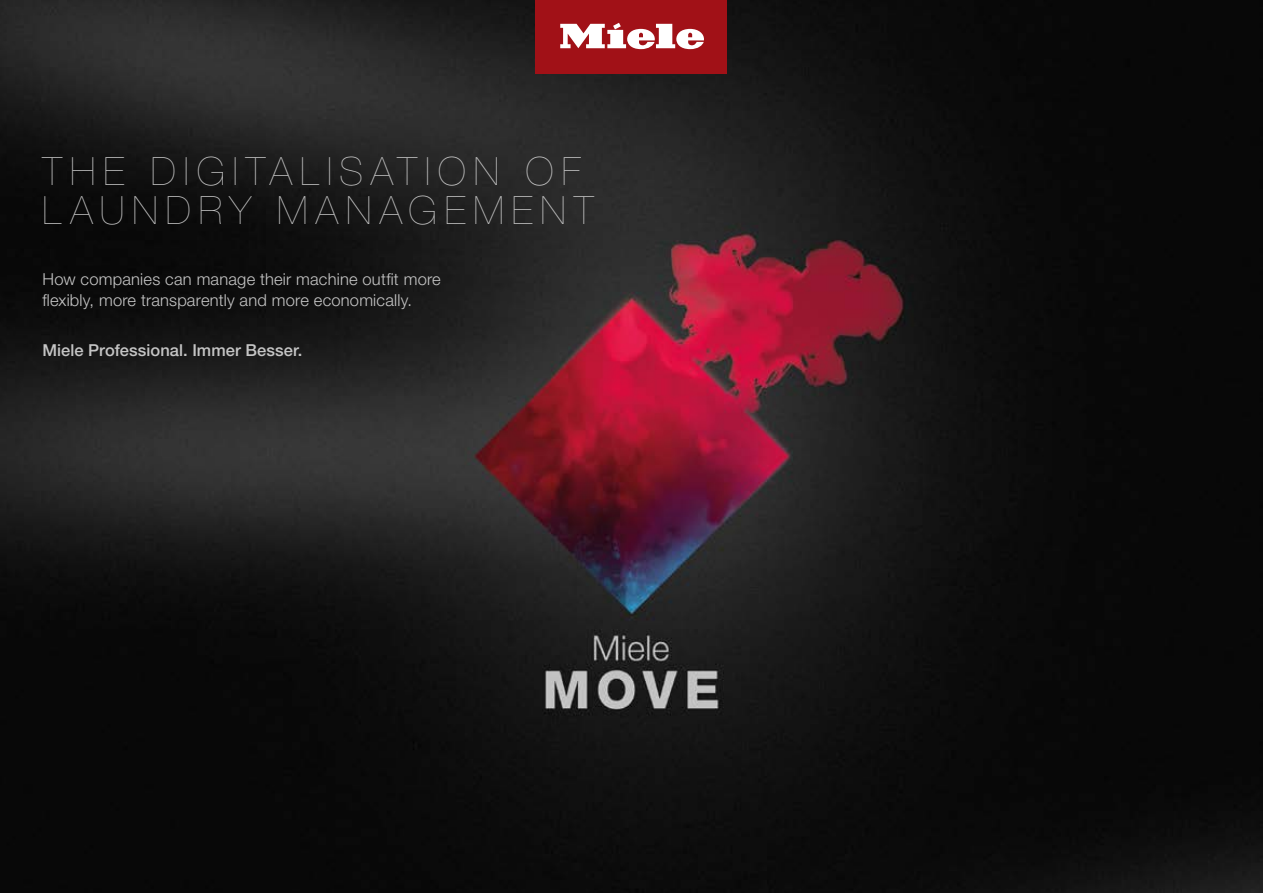
<style>
.page{position:relative;width:1263px;height:893px;background:#fff}
.page>*{position:absolute;margin:0;border:0;box-sizing:border-box;transform-origin:0 0}
.t1{font:200 39px/39px "Helvetica Neue LTW1 G";letter-spacing:.205em;color:#c5c5c5}
.t2{font:300 16.5px/20.7px "Helvetica Neue LTW1 G";letter-spacing:.01em;color:#c5c5c5}
.t3{font:500 16.5px "Helvetica Neue LTW1 G";letter-spacing:.005em;color:#c5c5c5}
</style>
<div class="page">
<img style="left:0;top:0;width:1263px;height:893px">
<div style="left:536px;top:0;width:191px;height:73px;background:#a11117"></div>
<svg style="left:560px;top:23px;width:144px;height:26px"></svg>
<h1 class="t1" style="left:43px;top:152px;width:553px">THE DIGITALISATION OF<br>LAUNDRY MANAGEMENT</h1>
<p class="t2" style="left:43px;top:269px;width:400px">How companies can manage their machine outfit more flexibly, more transparently and more economically.</p>
<p class="t3" style="left:43px;top:340px;width:261px">Miele Professional. Immer Besser.</p>
</div>
